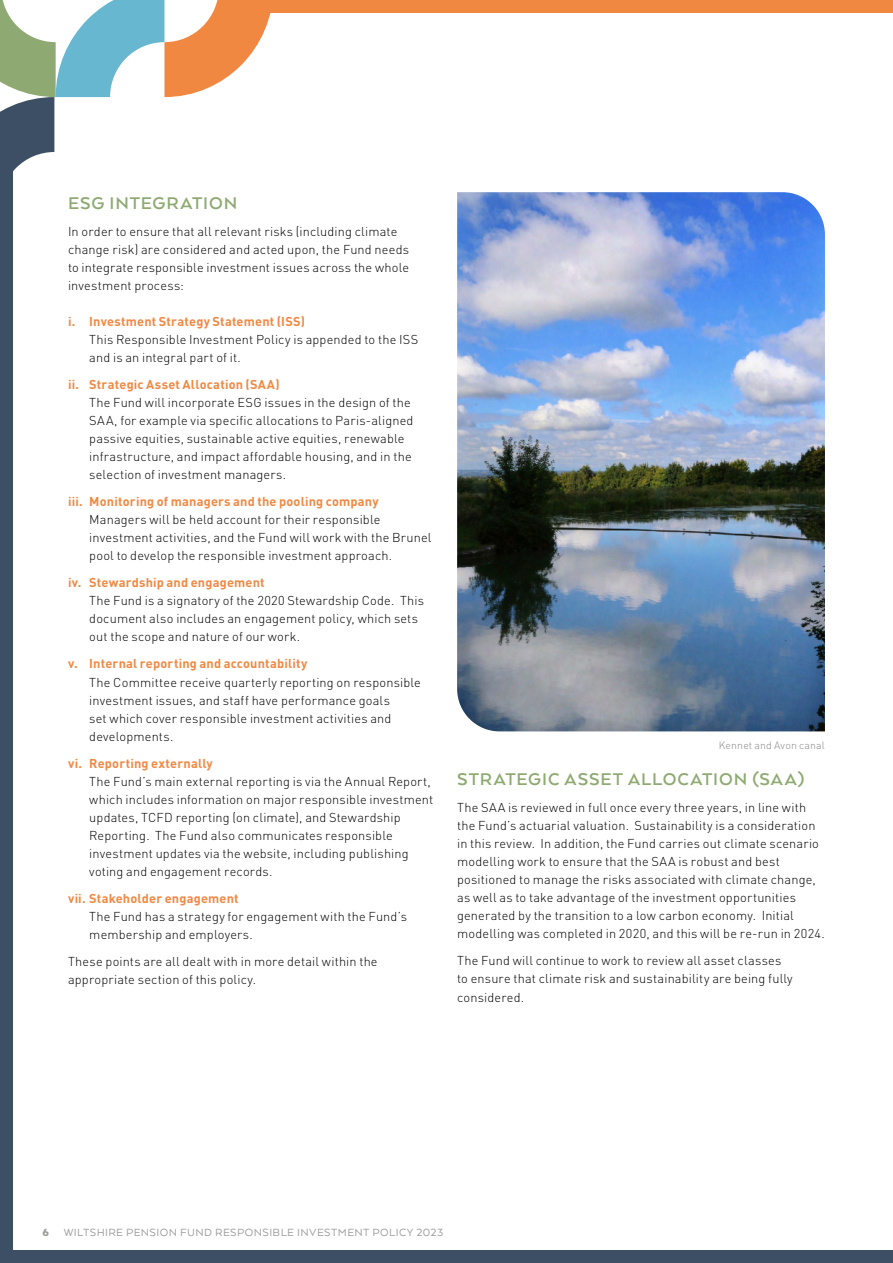
<style>
.page{position:relative;width:893px;height:1263px;background:#fff}
.page>*{position:absolute;margin:0;border:0;box-sizing:border-box;transform-origin:0 0}
.t1{font:700 19.5px "Arquitecta";letter-spacing:.045em;color:#8eaa72}
.t2{font:300 12.75px/18px "DIN Pro";letter-spacing:.015em;color:#000}
.t3{font:700 12.75px "DIN Pro";letter-spacing:.015em;color:#f18842}
.t4{font:12px "Arquitecta";letter-spacing:.035em;color:#9d9d9c}
.t5{font:300 10.5px "DIN Pro";letter-spacing:.015em;color:#878787}
.s1{font-weight:900}
</style>
<div class="page">
<div style="left:0;top:162px;width:13px;height:1101px;background:#3c4f64"></div>
<div style="left:0;top:1250px;width:893px;height:13px;background:#3c4f64"></div>
<div style="left:242px;top:0;width:651px;height:13px;background:#f18842"></div>
<svg style="left:0;top:0;width:271px;height:172px"></svg>
<img style="left:457px;top:192px;width:368px;height:539px">
<h1 class="t1" style="left:68px;top:191px;width:171px">ESG INTEGRATION</h1>
<p class="t2" style="left:68px;top:222px;width:343px">In order to ensure that all relevant risks (including climate change risk) are considered and acted upon, the Fund needs to integrate responsible investment issues across the whole investment process:</p>
<p class="t3" style="left:68px;top:311px;width:238px">i. Investment Strategy Statement (ISS)</p>
<p class="t2" style="left:89px;top:330px;width:330px">This Responsible Investment Policy is appended to the ISS and is an integral part of it.</p>
<p class="t3" style="left:68px;top:374px;width:213px">ii. Strategic Asset Allocation (SAA)</p>
<p class="t2" style="left:89px;top:393px;width:326px">The Fund will incorporate ESG issues in the design of the SAA, for example via specific allocations to Paris-aligned passive equities, sustainable active equities, renewable infrastructure, and impact affordable housing, and in the selection of investment managers.</p>
<p class="t3" style="left:68px;top:491px;width:312px">iii. Monitoring of managers and the pooling company</p>
<p class="t2" style="left:89px;top:510px;width:344px">Managers will be held account for their responsible investment activities, and the Fund will work with the Brunel pool to develop the responsible investment approach.</p>
<p class="t3" style="left:68px;top:572px;width:198px">iv. Stewardship and engagement</p>
<p class="t2" style="left:89px;top:591px;width:336px">The Fund is a signatory of the 2020 Stewardship Code. This document also includes an engagement policy, which sets out the scope and nature of our work.</p>
<p class="t3" style="left:68px;top:653px;width:241px">v. Internal reporting and accountability</p>
<p class="t2" style="left:89px;top:672px;width:333px">The Committee receive quarterly reporting on responsible investment issues, and staff have performance goals<br>set which cover responsible investment activities and developments.</p>
<p class="t3" style="left:68px;top:752px;width:146px">vi. Reporting externally</p>
<p class="t2" style="left:89px;top:771px;width:345px">The Fund’s main external reporting is via the Annual Report, which includes information on major responsible investment updates, TCFD reporting (on climate), and Stewardship Reporting. The Fund also communicates responsible investment updates via the website, including publishing voting and engagement records.</p>
<p class="t3" style="left:68px;top:887px;width:172px">vii. Stakeholder engagement</p>
<p class="t2" style="left:89px;top:906px;width:319px">The Fund has a strategy for engagement with the Fund’s membership and employers.</p>
<p class="t2" style="left:68px;top:951px;width:311px">These points are all dealt with in more detail within the appropriate section of this policy.</p>
<p class="t5" style="left:719px;top:737px;width:108px">Kennet and Avon canal</p>
<h1 class="t1" style="left:457px;top:767px;width:349px">STRATEGIC ASSET ALLOCATION (SAA)</h1>
<p class="t2" style="left:457px;top:798px;width:369px">The SAA is reviewed in full once every three years, in line with the Fund’s actuarial valuation. Sustainability is a consideration in this review. In addition, the Fund carries out climate scenario modelling work to ensure that the SAA is robust and best positioned to manage the risks associated with climate change, as well as to take advantage of the investment opportunities generated by the transition to a low carbon economy. Initial modelling was completed in 2020, and this will be re-run in 2024.</p>
<p class="t2" style="left:457px;top:951px;width:337px">The Fund will continue to work to review all asset classes to ensure that climate risk and sustainability are being fully considered.</p>
<p class="t4" style="left:43px;top:1224px;width:402px"><span class="s1">6</span> WILTSHIRE PENSION FUND RESPONSIBLE INVESTMENT POLICY 2023</p>
</div>
